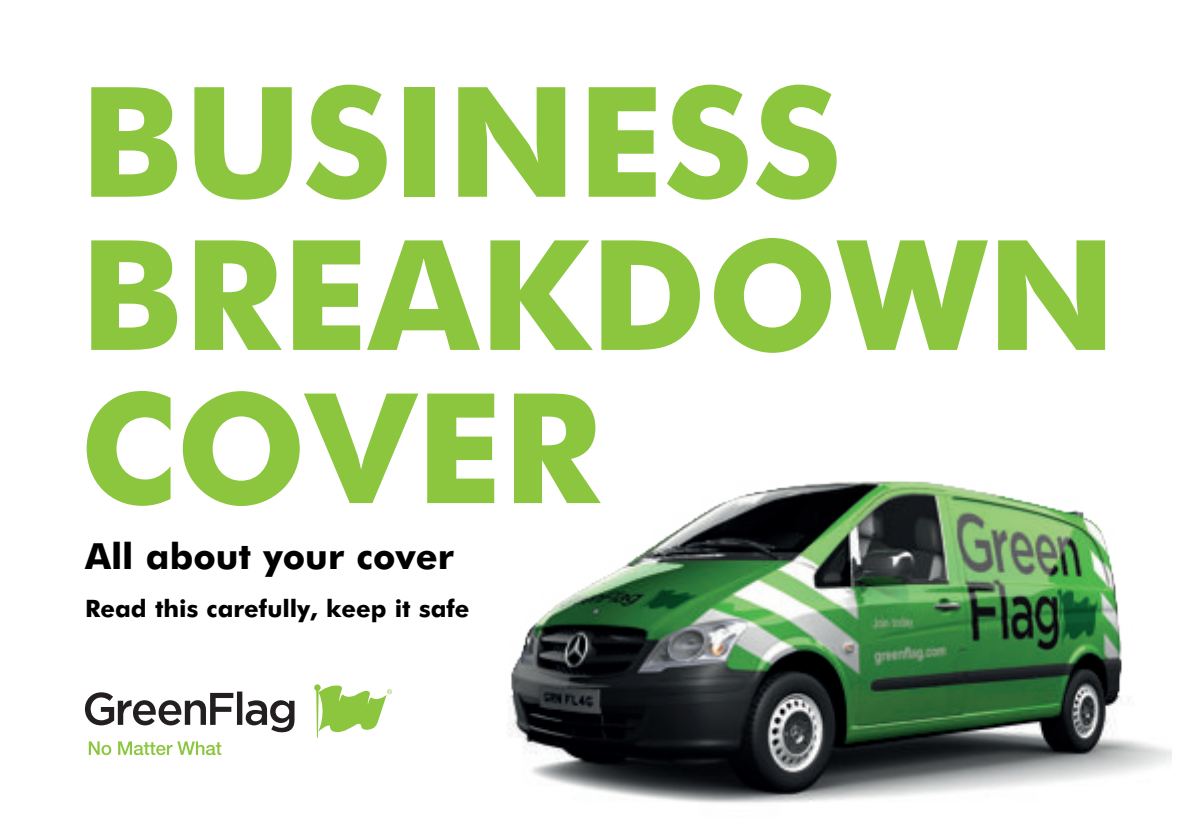
<style>
.page{position:relative;width:1191px;height:840px;background:#fff}
.page>*{position:absolute;margin:0;border:0;box-sizing:border-box;transform-origin:0 0}
.t1{font:700 153px/153px "Futura BT";color:#8bc63e}
.t2{font:700 36px "Futura BT";color:#000}
.t3{font:700 24px "Futura BT";color:#000}
</style>
<div class="page">
<svg style="left:314px;top:684px;width:78px;height:53px"></svg>
<svg style="left:85px;top:691px;width:209px;height:40px"></svg>
<svg style="left:89px;top:741px;width:22px;height:13px"></svg>
<svg style="left:118px;top:741px;width:103px;height:13px"></svg>
<img style="left:507px;top:481px;width:664px;height:322px">
<h1 class="t1" style="left:80px;top:64px;width:1038px">BUSINESS<br>BREAKDOWN<br>COVER</h1>
<h2 class="t2" style="left:85px;top:533px;width:370px">All about your cover</h2>
<p class="t3" style="left:85px;top:593px;width:386px">Read this carefully, keep it safe</p>
</div>
